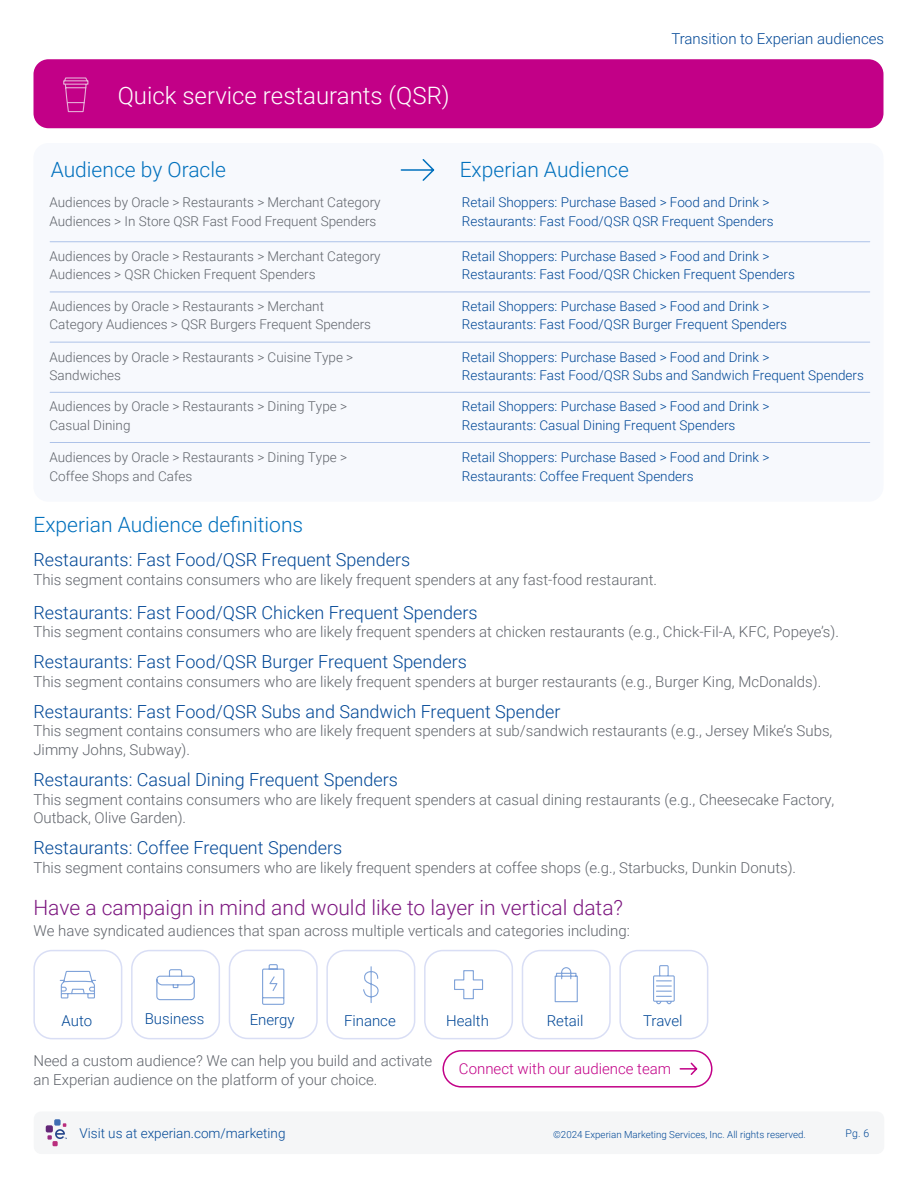
<style>
.page{position:relative;width:918px;height:1188px;background:#fff}
.page>*{position:absolute;margin:0;border:0;box-sizing:border-box;transform-origin:0 0}
.t1{font:300 24px "Roboto";color:#fff}
.t2{font:300 21px "Roboto";color:#0070bd}
.t3{font:300 21px "Roboto";color:#7d1780}
.t4{font:300 18px "Roboto";color:#004796}
.t5{font:300 15px/18.8px "Roboto";color:#60646b}
.t6{font:300 15px "Roboto";color:#004796}
.t7{font:300 15px "Roboto";color:#c20087}
.t8{font:300 13.5px/18.8px "Roboto";color:#004796}
.t9{font:300 13.5px/18.8px "Roboto";color:#60646b}
.t10{font:300 10.5px "Roboto";color:#004796}
.t11{font:300 9.75px "Roboto";color:#004796}
</style>
<div class="page">
<div style="left:34px;top:1112px;width:850px;height:42px;background:#f5f6f7;border-radius:8px"></div>
<div style="left:54px;top:1119px;width:7px;height:7px;background:#406eb3;border-radius:2px"></div>
<div style="left:46px;top:1125px;width:7px;height:7px;background:#632678;border-radius:2px"></div>
<svg style="left:47px;top:1123px;width:20px;height:23px"></svg>
<div style="left:33px;top:59px;width:851px;height:69px;background:#c20087;border-radius:15px"></div>
<div style="left:33px;top:143px;width:851px;height:359px;background:#f7f9fd;border-radius:15px"></div>
<hr style="left:50px;top:241px;width:820px;height:1px;background:#adc2e8">
<hr style="left:50px;top:292px;width:820px;height:1px;background:#adc2e8">
<hr style="left:50px;top:342px;width:820px;height:1px;background:#adc2e8">
<hr style="left:50px;top:392px;width:820px;height:1px;background:#adc2e8">
<hr style="left:50px;top:442px;width:820px;height:1px;background:#adc2e8">
<svg style="left:400px;top:159px;width:35px;height:22px"></svg>
<svg style="left:63px;top:77px;width:26px;height:36px"></svg>
<div style="left:442px;top:1050px;width:270px;height:38px;border:2px solid #c20087;border-radius:18px"></div>
<svg style="left:679px;top:1062px;width:19px;height:13px"></svg>
<div style="left:522px;top:950px;width:89px;height:89px;border:2px solid #d9def5;border-radius:18px"></div>
<div style="left:424px;top:950px;width:89px;height:89px;border:2px solid #d9def5;border-radius:18px"></div>
<div style="left:326px;top:950px;width:89px;height:89px;border:2px solid #d9def5;border-radius:18px"></div>
<div style="left:619px;top:950px;width:89px;height:89px;border:2px solid #d9def5;border-radius:18px"></div>
<div style="left:33px;top:950px;width:89px;height:89px;border:2px solid #d9def5;border-radius:18px"></div>
<div style="left:131px;top:950px;width:89px;height:89px;border:2px solid #d9def5;border-radius:18px"></div>
<div style="left:229px;top:950px;width:89px;height:89px;border:2px solid #d9def5;border-radius:18px"></div>
<svg style="left:554px;top:967px;width:24px;height:36px"></svg>
<svg style="left:454px;top:970px;width:30px;height:30px"></svg>
<svg style="left:363px;top:966px;width:16px;height:37px"></svg>
<svg style="left:653px;top:965px;width:22px;height:40px"></svg>
<svg style="left:59px;top:970px;width:37px;height:29px"></svg>
<svg style="left:156px;top:969px;width:39px;height:32px"></svg>
<svg style="left:262px;top:964px;width:23px;height:41px"></svg>
<h1 class="t1" style="left:118px;top:79px;width:333px">Quick service restaurants (QSR)</h1>
<h2 class="t2" style="left:51px;top:155px;width:177px">Audience by Oracle</h2>
<h2 class="t2" style="left:460px;top:155px;width:171px">Experian Audience</h2>
<p class="t6" style="left:671px;top:29px;width:214px">Transition to Experian audiences</p>
<p class="t9" style="left:50px;top:193px;width:333px">Audiences by Oracle &gt; Restaurants &gt; Merchant Category<br>Audiences &gt; In Store QSR Fast Food Frequent Spenders</p>
<p class="t9" style="left:50px;top:246px;width:333px">Audiences by Oracle &gt; Restaurants &gt; Merchant Category<br>Audiences &gt; QSR Chicken Frequent Spenders</p>
<p class="t9" style="left:50px;top:296px;width:323px">Audiences by Oracle &gt; Restaurants &gt; Merchant<br>Category Audiences &gt; QSR Burgers Frequent Spenders</p>
<p class="t9" style="left:50px;top:347px;width:305px">Audiences by Oracle &gt; Restaurants &gt; Cuisine Type &gt;<br>Sandwiches</p>
<p class="t9" style="left:50px;top:396px;width:299px">Audiences by Oracle &gt; Restaurants &gt; Dining Type &gt;<br>Casual Dining</p>
<p class="t9" style="left:50px;top:448px;width:299px">Audiences by Oracle &gt; Restaurants &gt; Dining Type &gt;<br>Coffee Shops and Cafes</p>
<p class="t8" style="left:462px;top:193px;width:313px">Retail Shoppers: Purchase Based &gt; Food and Drink &gt;<br>Restaurants: Fast Food/QSR QSR Frequent Spenders</p>
<p class="t8" style="left:462px;top:246px;width:335px">Retail Shoppers: Purchase Based &gt; Food and Drink &gt;<br>Restaurants: Fast Food/QSR Chicken Frequent Spenders</p>
<p class="t8" style="left:462px;top:296px;width:327px">Retail Shoppers: Purchase Based &gt; Food and Drink &gt;<br>Restaurants: Fast Food/QSR Burger Frequent Spenders</p>
<p class="t8" style="left:462px;top:347px;width:404px">Retail Shoppers: Purchase Based &gt; Food and Drink &gt;<br>Restaurants: Fast Food/QSR Subs and Sandwich Frequent Spenders</p>
<p class="t8" style="left:462px;top:396px;width:309px">Retail Shoppers: Purchase Based &gt; Food and Drink &gt;<br>Restaurants: Casual Dining Frequent Spenders</p>
<p class="t8" style="left:462px;top:448px;width:309px">Retail Shoppers: Purchase Based &gt; Food and Drink &gt;<br>Restaurants: Coffee Frequent Spenders</p>
<h2 class="t2" style="left:33px;top:510px;width:271px">Experian Audience definitions</h2>
<p class="t4" style="left:33px;top:547px;width:378px">Restaurants: Fast Food/QSR Frequent Spenders</p>
<p class="t5" style="left:33px;top:570px;width:625px">This segment contains consumers who are likely frequent spenders at any fast-food restaurant.</p>
<p class="t4" style="left:33px;top:600px;width:446px">Restaurants: Fast Food/QSR Chicken Frequent Spenders</p>
<p class="t5" style="left:33px;top:622px;width:807px">This segment contains consumers who are likely frequent spenders at chicken restaurants (e.g., Chick-Fil-A, KFC, Popeye’s).</p>
<p class="t4" style="left:33px;top:649px;width:435px">Restaurants: Fast Food/QSR Burger Frequent Spenders</p>
<p class="t5" style="left:33px;top:672px;width:789px">This segment contains consumers who are likely frequent spenders at burger restaurants (e.g., Burger King, McDonalds).</p>
<p class="t4" style="left:33px;top:699px;width:529px">Restaurants: Fast Food/QSR Subs and Sandwich Frequent Spender</p>
<p class="t5" style="left:33px;top:721px;width:801px">This segment contains consumers who are likely frequent spenders at sub/sandwich restaurants (e.g., Jersey Mike’s Subs,<br>Jimmy Johns, Subway).</p>
<p class="t4" style="left:33px;top:767px;width:366px">Restaurants: Casual Dining Frequent Spenders</p>
<p class="t5" style="left:33px;top:789px;width:803px">This segment contains consumers who are likely frequent spenders at casual dining restaurants (e.g., Cheesecake Factory,<br>Outback, Olive Garden).</p>
<p class="t4" style="left:33px;top:835px;width:310px">Restaurants: Coffee Frequent Spenders</p>
<p class="t5" style="left:33px;top:858px;width:764px">This segment contains consumers who are likely frequent spenders at coffee shops (e.g., Starbucks, Dunkin Donuts).</p>
<h2 class="t3" style="left:33px;top:892px;width:591px">Have a campaign in mind and would like to layer in vertical data?</h2>
<p class="t5" style="left:33px;top:920px;width:598px">We have syndicated audiences that span across multiple verticals and categories including:</p>
<p class="t6" style="left:62px;top:1010px;width:32px">Auto</p>
<p class="t6" style="left:145px;top:1008px;width:61px">Business</p>
<p class="t6" style="left:250px;top:1009px;width:47px">Energy</p>
<p class="t6" style="left:344px;top:1010px;width:53px">Finance</p>
<p class="t6" style="left:446px;top:1010px;width:44px">Health</p>
<p class="t6" style="left:547px;top:1010px;width:38px">Retail</p>
<p class="t6" style="left:643px;top:1010px;width:41px">Travel</p>
<p class="t5" style="left:33px;top:1051px;width:401px">Need a custom audience? We can help you build and activate an Experian audience on the platform of your choice.</p>
<p class="t7" style="left:459px;top:1058px;width:214px">Connect with our audience team</p>
<p class="t8" style="left:80px;top:1123px;width:208px">Visit us at experian.com/marketing</p>
<p class="t11" style="left:553px;top:1127px;width:254px">©2024 Experian Marketing Services, Inc. All rights reserved.</p>
<p class="t10" style="left:846px;top:1126px;width:25px">Pg. 6</p>
</div>
